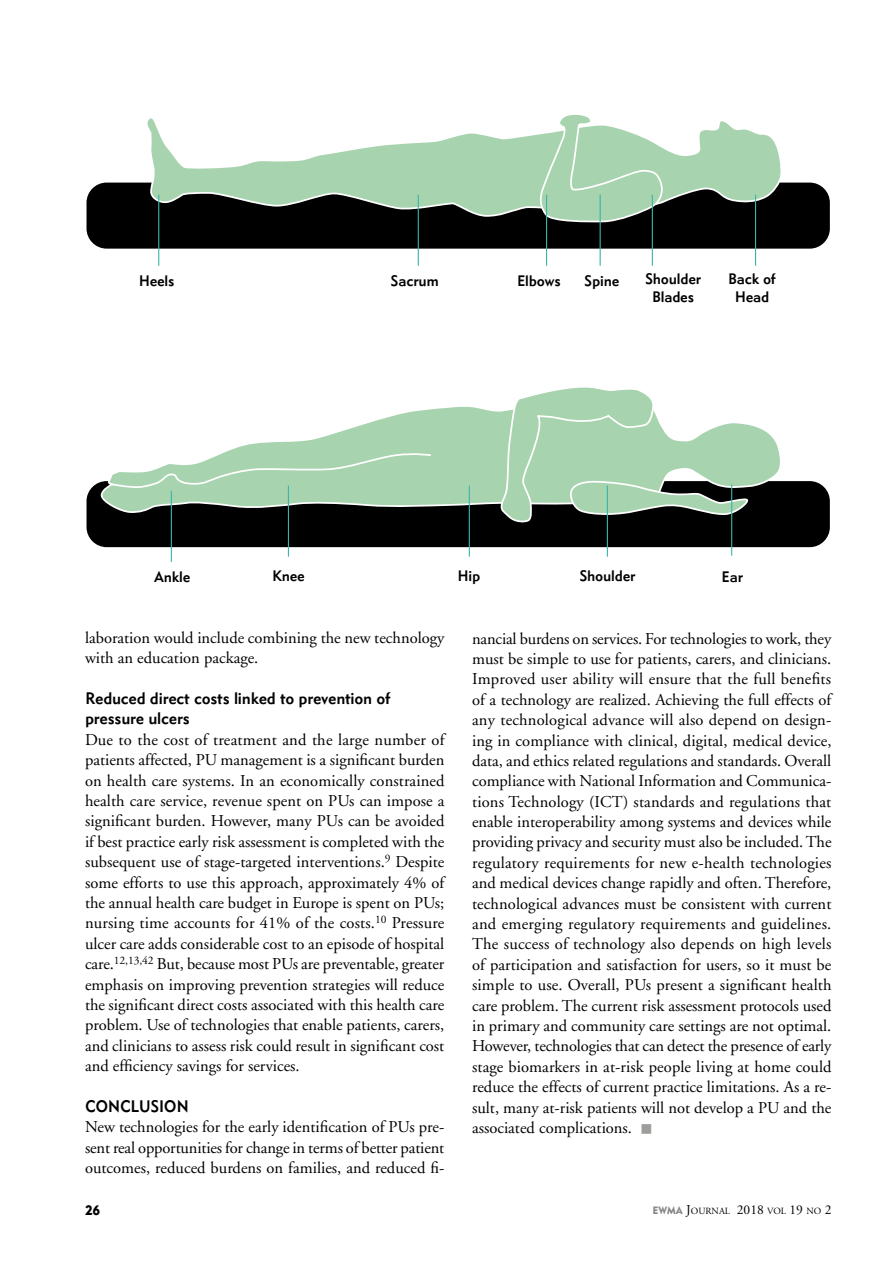
<style>
.page{position:relative;width:893px;height:1263px;background:#fff}
.page>*{position:absolute;margin:0;border:0;box-sizing:border-box;transform-origin:0 0}
.t1{font:16.5px/20.4px "Adobe Garamond";color:#000;text-align:justify}
.t2{font:600 16.5px/20.4px "EWMA";color:#000}
.t3{font:600 15px/18px "EWMA";color:#000;text-align:center}
.t4{font:900 13.5px "EWMA";color:#000}
.t5{font:12px "Universal Newswith Comm Pi";color:#9d9d9c}
.t6{font:9.45px "Adobe Garamond";color:#000}
.s1{font-family:"EWMA";font-weight:900;font-size:10.5px;color:#878787}
.s2{font-size:13.5px}
</style>
<div class="page">
<div style="left:86px;top:182px;width:745px;height:67px;background:#000;border-radius:21px"></div>
<div style="left:85px;top:181px;width:747px;height:69px;border:2px solid #fff;border-radius:21px"></div>
<div style="left:86px;top:480px;width:745px;height:68px;background:#000;border-radius:21px"></div>
<div style="left:85px;top:479px;width:747px;height:70px;border:2px solid #fff;border-radius:21px"></div>
<svg style="left:146px;top:118px;width:636px;height:100px"></svg>
<svg style="left:538px;top:114px;width:128px;height:109px"></svg>
<svg style="left:99px;top:407px;width:687px;height:106px"></svg>
<svg style="left:500px;top:387px;width:251px;height:138px"></svg>
<hr style="left:158px;top:195px;width:1px;height:71px;background:#38b6ab">
<hr style="left:418px;top:195px;width:1px;height:71px;background:#38b6ab">
<hr style="left:546px;top:195px;width:1px;height:71px;background:#38b6ab">
<hr style="left:600px;top:195px;width:1px;height:71px;background:#38b6ab">
<hr style="left:652px;top:195px;width:1px;height:71px;background:#38b6ab">
<hr style="left:755px;top:195px;width:1px;height:71px;background:#38b6ab">
<hr style="left:171px;top:491px;width:1px;height:71px;background:#38b6ab">
<hr style="left:288px;top:486px;width:1px;height:71px;background:#38b6ab">
<hr style="left:469px;top:486px;width:1px;height:71px;background:#38b6ab">
<hr style="left:607px;top:486px;width:1px;height:71px;background:#38b6ab">
<hr style="left:731px;top:485px;width:1px;height:71px;background:#38b6ab">
<p class="t3" style="left:139px;top:272px;width:37px">Heels</p>
<p class="t3" style="left:391px;top:272px;width:50px">Sacrum</p>
<p class="t3" style="left:517px;top:272px;width:45px">Elbows</p>
<p class="t3" style="left:584px;top:272px;width:36px">Spine</p>
<p class="t3" style="left:645px;top:269px;width:57px">Shoulder<br>Blades</p>
<p class="t3" style="left:728px;top:269px;width:49px">Back of<br>Head</p>
<p class="t3" style="left:154px;top:568px;width:37px">Ankle</p>
<p class="t3" style="left:272px;top:566px;width:34px">Knee</p>
<p class="t3" style="left:457px;top:567px;width:24px">Hip</p>
<p class="t3" style="left:579px;top:567px;width:57px">Shoulder</p>
<p class="t3" style="left:722px;top:568px;width:23px">Ear</p>
<p class="t1" style="left:85px;top:628px;width:361px">laboration would include combining the new technology with an education package.</p>
<p class="t2" style="left:85px;top:688px;width:307px">Reduced direct costs linked to prevention of pressure ulcers</p>
<p class="t1" style="left:85px;top:730px;width:361px">Due to the cost of treatment and the large number of patients affected, PU management is a significant burden on health care systems. In an economically constrained health care service, revenue spent on PUs can impose a significant burden. However, many PUs can be avoided if best practice early risk assessment is completed with the subsequent use of stage-targeted interventions.<sup>9</sup> Despite some efforts to use this approach, approximately 4% of the annual health care budget in Europe is spent on PUs; nursing time accounts for 41% of the costs.<sup>10</sup> Pressure ulcer care adds considerable cost to an episode of hospital care.<sup>12,13,42</sup> But, because most PUs are preventable, greater emphasis on improving prevention strategies will reduce the significant direct costs associated with this health care problem. Use of technologies that enable patients, carers, and clinicians to assess risk could result in significant cost and efficiency savings for services.</p>
<p class="t2" style="left:85px;top:1096px;width:105px">CONCLUSION</p>
<p class="t1" style="left:85px;top:1117px;width:361px">New technologies for the early identification of PUs pre&shy;sent real opportunities for change in terms of better patient outcomes, reduced burdens on families, and reduced fi-</p>
<p class="t1" style="left:472px;top:628px;width:361px">nancial burdens on services. For technologies to work, they must be simple to use for patients, carers, and clinicians.<br>Improved user ability will ensure that the full benefits of a technology are realized. Achieving the full effects of any technological advance will also depend on design&shy;ing in compliance with clinical, digital, medical device, data, and ethics related regulations and standards. Overall compliance with National Information and Communica&shy;tions Technology (ICT) standards and regulations that enable interoperability among systems and devices while providing privacy and security must also be included. The regulatory requirements for new e-health technologies and medical devices change rapidly and often. Therefore, technological advances must be consistent with current and emerging regulatory requirements and guidelines.<br>The success of technology also depends on high levels of participation and satisfaction for users, so it must be simple to use. Overall, PUs present a significant health care problem. The current risk assessment protocols used in primary and community care settings are not optimal.<br>However, technologies that can detect the presence of early stage biomarkers in at-risk people living at home could reduce the effects of current practice limitations. As a re&shy;sult, many at-risk patients will not develop a PU and the associated complications.</p>
<p class="t5" style="left:641px;top:1124px;width:12px">m</p>
<p class="t4" style="left:85px;top:1201px;width:17px">26</p>
<p class="t6" style="left:652px;top:1205px;width:181px"><span class="s1">EWMA</span> <span class="s2">J</span>OURNAL <span class="s2">2018</span> VOL <span class="s2">19</span> NO <span class="s2">2</span></p>
</div>
